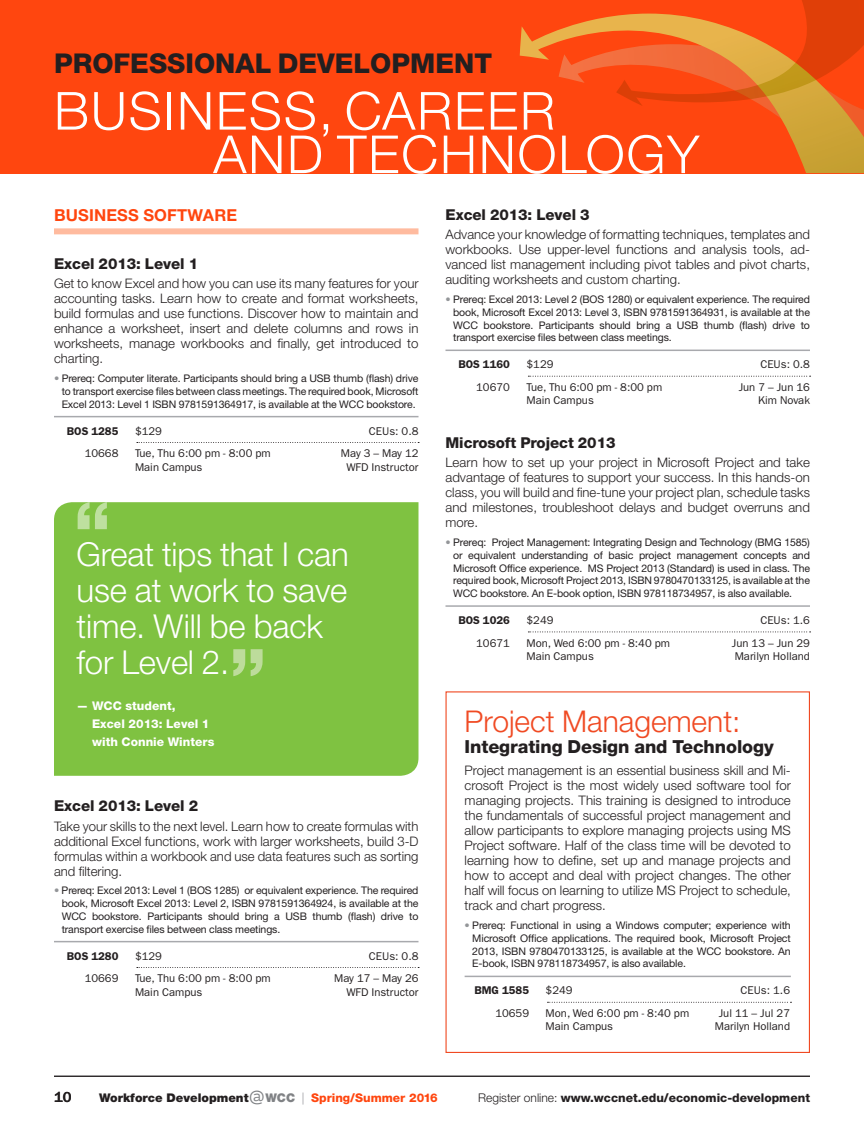
<style>
.page{position:relative;width:864px;height:1134px;background:#fff}
.page>*{position:absolute;margin:0;border:0;box-sizing:border-box;transform-origin:0 0}
.t1{font:800 75px "Helvetica Neue LT Std";color:#fff}
.testimonial{font:800 75px "Helvetica Neue LT Std";color:#bddc9b}
.category_-_WFD{font:300 52.5px/43.5px "Helvetica Neue LT Std";letter-spacing:.035em;color:#fff}
.testimonial-2{font:300 33px/36px "Helvetica Neue LT Std";letter-spacing:-.005em;color:#fff}
.t2{font:300 30px "Helvetica Neue LT Std";color:#f04a23}
.category_-_WFD-2{font:800 27.3px "Helvetica Neue LT Std";color:#231f20}
.t3{font:800 18px "Helvetica Neue LT Std";letter-spacing:-.005em;color:#231f20}
.subcategory_-_WFD{font:700 16.5px "Helvetica Neue LT Std";letter-spacing:.01em;color:#ff460f}
.t4{font:800 15px "Helvetica Neue LT Std";letter-spacing:-.005em;color:#231f20}
.t5{font:500 15px "ITC Franklin Gothic Std";color:#231f20}
.description_-_WFD__l{font:300 13.2px/15px "Helvetica Neue LT Std";color:#231f20;text-align:justify}
.t6{font:800 12px "Helvetica Neue LT Std";color:#231f20}
.testimonial_attribut{font:800 12px/18px "Helvetica Neue LT Std";letter-spacing:.005em;color:#fff}
.t7{font:900 12px "Helvetica Neue LT Std";color:#231f20}
.section_details{font:11.25px "ITC Franklin Gothic Std";color:#231f20}
.course_number{font:11.25px "ITC Franklin Gothic Std";color:#231f20}
.course_number-2{font:600 11.25px "ITC Franklin Gothic Std";color:#231f20}
.course_notes{font:10.5px/12.8px "Helvetica Neue LT Std";letter-spacing:-.01em;color:#231f20;text-align:justify}
.s1{color:#939598}
.s2{font-family:"Voice";font-weight:400;font-size:18px;color:#808285}
.s3{color:#808285}
.s4{font-weight:400;color:#a8a9ad}
.s5{font-weight:800;color:#ff460f}
.s6{font-weight:300}
</style>
<div class="page">
<div style="left:0;top:0;width:864px;height:173px;background:#ff460f"></div>
<div style="left:54px;top:228px;width:364px;height:6px;background:#ffbb9f"></div>
<hr style="left:54px;top:416px;width:364px;height:1px;background:#a8a9ad">
<svg style="left:137px;top:442px;width:282px;height:1px"></svg>
<hr style="left:54px;top:941px;width:364px;height:1px;background:#a8a9ad">
<svg style="left:137px;top:967px;width:282px;height:1px"></svg>
<hr style="left:446px;top:350px;width:364px;height:1px;background:#a8a9ad">
<svg style="left:528px;top:376px;width:283px;height:1px"></svg>
<hr style="left:446px;top:605px;width:364px;height:2px;background:#a8a9ad">
<svg style="left:528px;top:632px;width:283px;height:1px"></svg>
<svg style="left:520px;top:15px;width:344px;height:158px"></svg>
<svg style="left:616px;top:0;width:248px;height:111px"></svg>
<hr style="left:54px;top:1076px;width:756px;height:1px;background:#231f20">
<div style="left:54px;top:502px;width:364px;height:274px;background:#7fc241"></div>
<hr style="left:465px;top:976px;width:326px;height:1px;background:#a8a9ad">
<svg style="left:548px;top:1002px;width:243px;height:1px"></svg>
<div style="left:446px;top:691px;width:364px;height:362px;border:1px solid #f04a23"></div>
<p class="category_-_WFD-2" style="left:54px;top:48px;width:440px">PROFESSIONAL DEVELOPMENT</p>
<p class="category_-_WFD" style="left:213px;top:88px;width:487px;text-indent:-159px">BUSINESS, CAREER<br>AND TECHNOLOGY</p>
<p class="subcategory_-_WFD" style="left:54px;top:205px;width:185px">BUSINESS SOFTWARE</p>
<p class="t4" style="left:54px;top:255px;width:146px">Excel 2013: Level 1</p>
<p class="description_-_WFD__l" style="left:54px;top:276px;width:366px">Get to know Excel and how you can use its many features for your accounting tasks. Learn how to create and format worksheets, build formulas and use functions. Discover how to maintain and enhance a worksheet, insert and delete columns and rows in worksheets, manage workbooks and finally, get introduced to charting.</p>
<p class="course_notes" style="left:62px;top:372px;width:358px;text-indent:-8px"><span class="s1">•</span> Prereq: Computer literate. Participants should bring a USB thumb (flash) drive to transport exercise files between class meetings. The required book, Microsoft Excel 2013: Level 1 ISBN 9781591364917, is available at the WCC bookstore.</p>
<p class="course_number-2" style="left:67px;top:424px;width:53px">BOS 1285</p>
<p class="course_number" style="left:135px;top:424px;width:28px">$129</p>
<p class="course_number" style="left:369px;top:424px;width:51px">CEUs: 0.8</p>
<p class="section_details" style="left:85px;top:447px;width:35px">10668</p>
<p class="section_details" style="left:135px;top:447px;width:137px">Tue, Thu 6:00 pm - 8:00 pm</p>
<p class="section_details" style="left:341px;top:447px;width:79px">May 3 – May 12</p>
<p class="section_details" style="left:135px;top:460px;width:69px">Main Campus</p>
<p class="section_details" style="left:346px;top:460px;width:74px">WFD Instructor</p>
<p class="t4" style="left:446px;top:206px;width:146px">Excel 2013: Level 3</p>
<p class="description_-_WFD__l" style="left:446px;top:227px;width:366px">Advance your knowledge of formatting techniques, templates and workbooks. Use upper-level functions and analysis tools, ad&shy;vanced list management including pivot tables and pivot charts, auditing worksheets and custom charting.</p>
<p class="course_notes" style="left:453px;top:293px;width:358px;text-indent:-8px"><span class="s1">•</span> Prereq: Excel 2013: Level 2 (BOS 1280) or equivalent experience. The required book, Microsoft Excel 2013: Level 3, ISBN 9781591364931, is available at the WCC bookstore. Participants should bring a USB thumb (flash) drive to transport exercise files between class meetings.</p>
<p class="course_number-2" style="left:458px;top:358px;width:53px">BOS 1160</p>
<p class="course_number" style="left:526px;top:358px;width:28px">$129</p>
<p class="course_number" style="left:760px;top:358px;width:51px">CEUs: 0.8</p>
<p class="section_details" style="left:476px;top:381px;width:35px">10670</p>
<p class="section_details" style="left:526px;top:381px;width:137px">Tue, Thu 6:00 pm - 8:00 pm</p>
<p class="section_details" style="left:739px;top:381px;width:73px">Jun 7 – Jun 16</p>
<p class="section_details" style="left:526px;top:394px;width:69px">Main Campus</p>
<p class="section_details" style="left:758px;top:394px;width:53px">Kim Novak</p>
<p class="t4" style="left:446px;top:434px;width:172px">Microsoft Project 2013</p>
<p class="description_-_WFD__l" style="left:446px;top:455px;width:366px">Learn how to set up your project in Microsoft Project and take advantage of features to support your success. In this hands-on class, you will build and fine-tune your project plan, schedule tasks and milestones, troubleshoot delays and budget overruns and more.</p>
<p class="course_notes" style="left:453px;top:536px;width:358px;text-indent:-8px"><span class="s1">•</span> Prereq: Project Management: Integrating Design and Technology (BMG 1585) or equivalent understanding of basic project management concepts and Microsoft Office experience. MS Project 2013 (Standard) is used in class. The required book, Microsoft Project 2013, ISBN 9780470133125, is available at the WCC bookstore. An E-book option, ISBN 978118734957, is also available.</p>
<p class="course_number-2" style="left:458px;top:614px;width:53px">BOS 1026</p>
<p class="course_number" style="left:526px;top:614px;width:28px">$249</p>
<p class="course_number" style="left:760px;top:614px;width:51px">CEUs: 1.6</p>
<p class="section_details" style="left:476px;top:636px;width:35px">10671</p>
<p class="section_details" style="left:526px;top:636px;width:145px">Mon, Wed 6:00 pm - 8:40 pm</p>
<p class="section_details" style="left:732px;top:636px;width:80px">Jun 13 – Jun 29</p>
<p class="section_details" style="left:526px;top:650px;width:69px">Main Campus</p>
<p class="section_details" style="left:735px;top:650px;width:77px">Marilyn Holland</p>
<h1 class="t1" style="left:74px;top:484px;width:39px">“</h1>
<p class="testimonial-2" style="left:76px;top:536px;width:274px">Great tips that I can use at work to save time. Will be back for Level 2.</p>
<p class="testimonial_attribut" style="left:76px;top:697px;width:101px">— WCC student,</p>
<p class="testimonial" style="left:229px;top:631px;width:39px">”</p>
<p class="testimonial_attribut" style="left:92px;top:715px;width:124px">Excel 2013: Level 1 with Connie Winters</p>
<p class="t2" style="left:465px;top:703px;width:277px">Project Management:</p>
<p class="t3" style="left:465px;top:736px;width:311px">Integrating Design and Technology</p>
<p class="description_-_WFD__l" style="left:465px;top:763px;width:328px">Project management is an essential business skill and Mi&shy;crosoft Project is the most widely used software tool for managing projects. This training is designed to introduce the fundamentals of successful project management and allow participants to explore managing projects using MS Project software. Half of the class time will be devoted to learning how to define, set up and manage projects and how to accept and deal with project changes. The other half will focus on learning to utilize MS Project to schedule, track and chart progress.</p>
<p class="course_notes" style="left:472px;top:919px;width:320px;text-indent:-8px"><span class="s1">•</span> Prereq: Functional in using a Windows computer; experience with Microsoft Office applications. The required book, Microsoft Project 2013, ISBN 9780470133125, is available at the WCC bookstore. An E-book, ISBN 978118734957, is also available.</p>
<p class="course_number-2" style="left:474px;top:984px;width:56px">BMG 1585</p>
<p class="course_number" style="left:546px;top:984px;width:28px">$249</p>
<p class="course_number" style="left:741px;top:984px;width:51px">CEUs: 1.6</p>
<p class="section_details" style="left:495px;top:1007px;width:35px">10659</p>
<p class="section_details" style="left:546px;top:1007px;width:145px">Mon, Wed 6:00 pm - 8:40 pm</p>
<p class="section_details" style="left:719px;top:1007px;width:73px">Jul 11 – Jul 27</p>
<p class="section_details" style="left:546px;top:1020px;width:69px">Main Campus</p>
<p class="section_details" style="left:715px;top:1020px;width:77px">Marilyn Holland</p>
<p class="t4" style="left:54px;top:797px;width:146px">Excel 2013: Level 2</p>
<p class="description_-_WFD__l" style="left:54px;top:818px;width:366px">Take your skills to the next level. Learn how to create formulas with additional Excel functions, work with larger worksheets, build 3-D formulas within a workbook and use data features such as sorting and filtering.</p>
<p class="course_notes" style="left:62px;top:884px;width:358px;text-indent:-8px"><span class="s1">•</span> Prereq: Excel 2013: Level 1 (BOS 1285) or equivalent experience. The required book, Microsoft Excel 2013: Level 2, ISBN 9781591364924, is available at the WCC bookstore. Participants should bring a USB thumb (flash) drive to transport exercise files between class meetings.</p>
<p class="course_number-2" style="left:67px;top:949px;width:53px">BOS 1280</p>
<p class="course_number" style="left:135px;top:949px;width:28px">$129</p>
<p class="course_number" style="left:369px;top:949px;width:51px">CEUs: 0.8</p>
<p class="section_details" style="left:85px;top:972px;width:35px">10669</p>
<p class="section_details" style="left:135px;top:972px;width:137px">Tue, Thu 6:00 pm - 8:00 pm</p>
<p class="section_details" style="left:334px;top:972px;width:86px">May 17 – May 26</p>
<p class="section_details" style="left:135px;top:985px;width:69px">Main Campus</p>
<p class="section_details" style="left:346px;top:985px;width:74px">WFD Instructor</p>
<p class="t5" style="left:54px;top:1088px;width:19px">10</p>
<p class="t7" style="left:99px;top:1090px;width:340px">Workforce Development<span class="s2">@</span><span class="s3">WCC</span> <span class="s4">|</span> <span class="s5">Spring/Summer 2016</span></p>
<p class="t6" style="left:478px;top:1090px;width:333px"><span class="s6">Register online:</span> www.wccnet.edu/economic-development</p>
</div>
